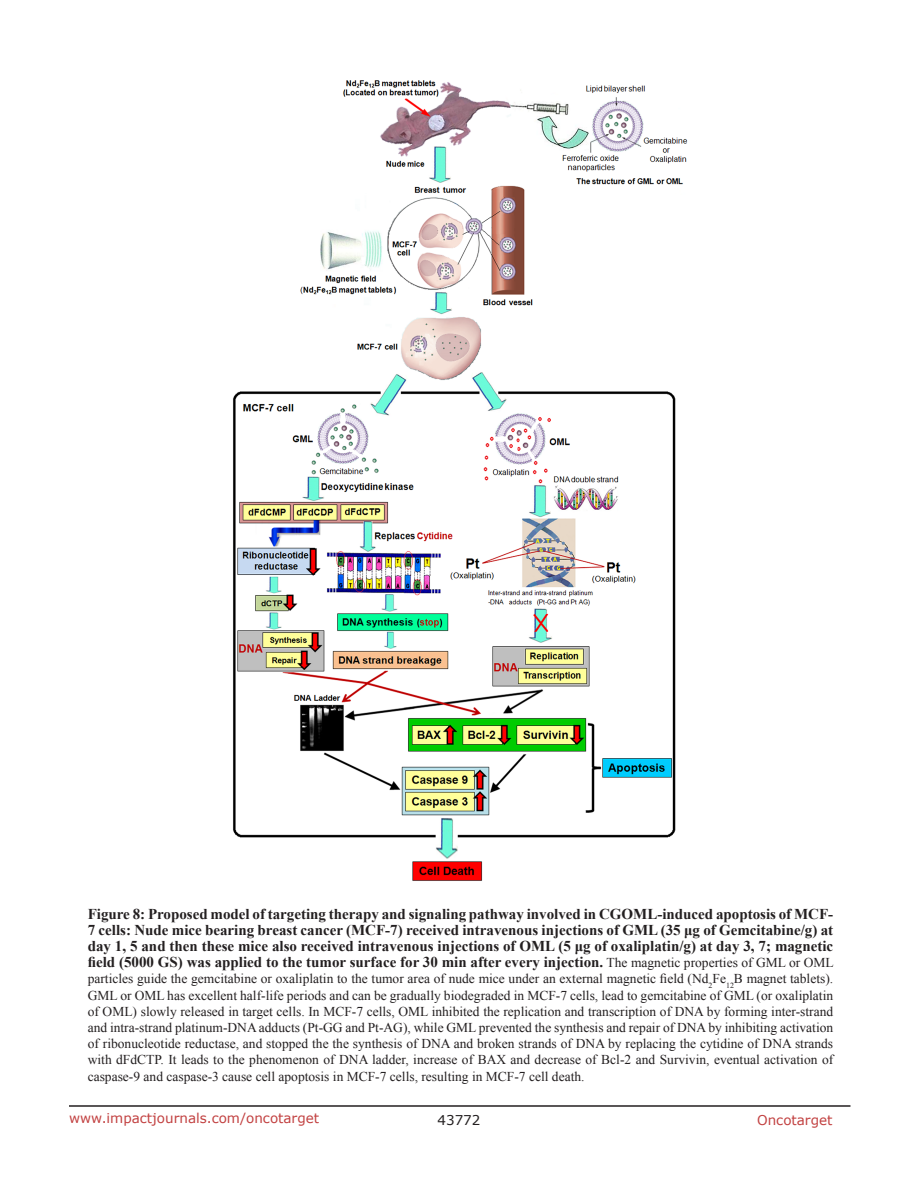
<style>
.page{position:relative;width:918px;height:1188px;background:#fff}
.page>*{position:absolute;margin:0;border:0;box-sizing:border-box;transform-origin:0 0}
.t1{font:700 15px/16.2px "Times New Roman";color:#231f20;text-align:justify}
.t2{font:13.5px/16.2px "Times New Roman";color:#231f20;text-align:justify}
.t3{font:13.5px "Verdana";color:#c24141}
.t4{font:13.5px "Verdana";color:#231f20}
.s1{font-weight:400;font-size:13.5px}
</style>
<div class="page">
<hr style="left:69px;top:1105px;width:781px;height:2px;background:#231f20">
<img style="left:233px;top:80px;width:455px;height:801px">
<p class="t1" style="left:88px;top:905px;width:747px">Figure 8: Proposed model of targeting therapy and signaling pathway involved in CGOML-induced apoptosis of MCF-7 cells: Nude mice bearing breast cancer (MCF-7) received intravenous injections of GML (35 μg of Gemcitabine/g) at day 1, 5 and then these mice also received intravenous injections of OML (5 μg of oxaliplatin/g) at day 3, 7; magnetic field (5000 GS) was applied to the tumor surface for 30 min after every injection. <span class="s1">The magnetic properties of GML or OML</span></p>
<p class="t2" style="left:88px;top:971px;width:747px">particles guide the gemcitabine or oxaliplatin to the tumor area of nude mice under an external magnetic field (Nd<sub>2</sub>Fe<sub>12</sub>B magnet tablets).<br>GML or OML has excellent half-life periods and can be gradually biodegraded in MCF-7 cells, lead to gemcitabine of GML (or oxaliplatin of OML) slowly released in target cells. In MCF-7 cells, OML inhibited the replication and transcription of DNA by forming inter-strand and intra-strand platinum-DNA adducts (Pt-GG and Pt-AG), while GML prevented the synthesis and repair of DNA by inhibiting activation of ribonucleotide reductase, and stopped the the synthesis of DNA and broken strands of DNA by replacing the cytidine of DNA strands with dFdCTP. It leads to the phenomenon of DNA ladder, increase of BAX and decrease of Bcl-2 and Survivin, eventual activation of caspase-9 and caspase-3 cause cell apoptosis in MCF-7 cells, resulting in MCF-7 cell death.</p>
<p class="t3" style="left:69px;top:1109px;width:252px">www.impactjournals.com/oncotarget</p>
<p class="t4" style="left:438px;top:1111px;width:44px">43772</p>
<p class="t3" style="left:757px;top:1111px;width:77px">Oncotarget</p>
</div>
